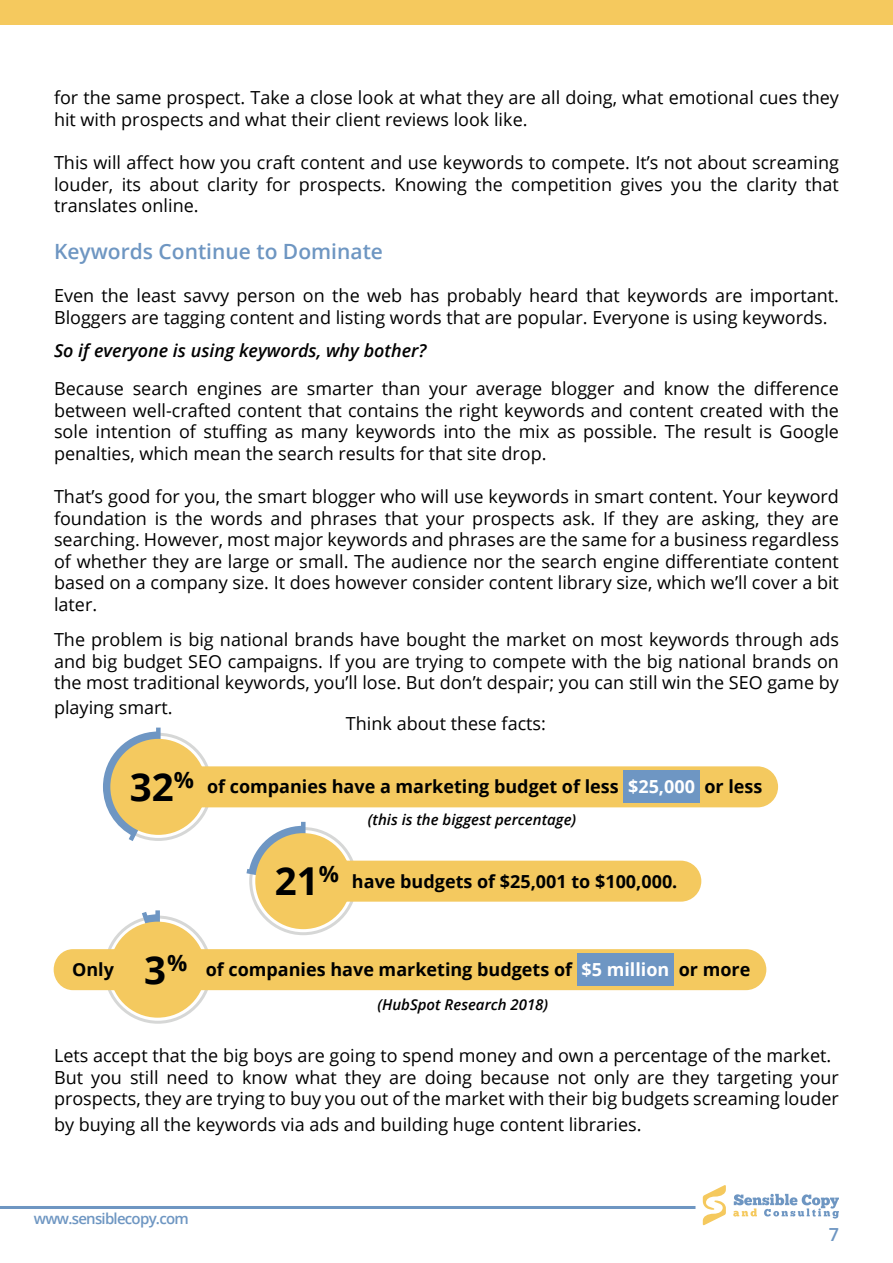
<style>
.page{position:relative;width:893px;height:1263px;background:#fff}
.page>*{position:absolute;margin:0;border:0;box-sizing:border-box;transform-origin:0 0}
.t1{font:600 21px "Open Sans";color:#6e96c2}
.t2{font:18px/21.6px "Open Sans";color:#000;text-align:justify}
.t3{font:700 18px "Open Sans";color:#000101}
.t4{font:700 18px "Open Sans";color:#000}
.t5{font:italic 600 18px "Open Sans";color:#000}
.t6{font:600 18px "Open Sans";color:#6e96c2}
.t7{font:italic 600 15px "Open Sans";color:#000101}
.t8{font:600 15px "Open Sans";letter-spacing:-.05em;color:#6e96c2}
.s1{font-size:38.55px}
.s2{color:#fff}
.s3{color:#000101}
.s4{font-size:38.55px;color:#000101}
</style>
<div class="page">
<div style="left:201px;top:766px;width:577px;height:41px;background:#f4c95f"></div>
<svg style="left:103px;top:731px;width:55px;height:110px"></svg>
<div style="left:156px;top:728px;width:5px;height:13px;background:#6e96c3"></div>
<div style="left:623px;top:771px;width:77px;height:32px;background:#6e96c3"></div>
<div style="left:110px;top:739px;width:96px;height:96px;background:#f4c95f;border-radius:50%"></div>
<div style="left:346px;top:861px;width:355px;height:41px;background:#f4c95f"></div>
<svg style="left:246px;top:826px;width:55px;height:55px"></svg>
<div style="left:301px;top:822px;width:5px;height:13px;background:#6e96c3"></div>
<div style="left:255px;top:833px;width:96px;height:96px;background:#f4c95f;border-radius:50%"></div>
<div style="left:54px;top:949px;width:712px;height:41px;background:#f4c95f;border-radius:20px"></div>
<svg style="left:138px;top:912px;width:17px;height:14px"></svg>
<div style="left:155px;top:910px;width:5px;height:13px;background:#6e96c3"></div>
<div style="left:110px;top:922px;width:96px;height:96px;background:#f4c95f;border-radius:50%"></div>
<div style="left:577px;top:954px;width:96px;height:32px;background:#6e96c3"></div>
<div style="left:0;top:0;width:893px;height:24px;background:#f5c95e"></div>
<hr style="left:0;top:1206px;width:695px;height:3px;background:#6e96c2">
<svg style="left:733px;top:1194px;width:106px;height:24px"></svg>
<svg style="left:703px;top:1185px;width:23px;height:40px"></svg>
<p class="t2" style="left:54px;top:86px;width:786px">for the same prospect. Take a close look at what they are all doing, what emotional cues they hit with prospects and what their client reviews look like.</p>
<p class="t2" style="left:54px;top:151px;width:786px">This will affect how you craft content and use keywords to compete. It’s not about screaming louder, its about clarity for prospects. Knowing the competition gives you the clarity that translates online.</p>
<p class="t1" style="left:54px;top:237px;width:330px">Keywords Continue to Dominate</p>
<p class="t2" style="left:54px;top:284px;width:786px">Even the least savvy person on the web has probably heard that keywords are important.<br>Bloggers are tagging content and listing words that are popular. Everyone is using keywords.</p>
<p class="t5" style="left:54px;top:338px;width:374px">So if everyone is using keywords, why bother?</p>
<p class="t2" style="left:54px;top:377px;width:786px">Because search engines are smarter than your average blogger and know the difference between well-crafted content that contains the right keywords and content created with the sole intention of stuffing as many keywords into the mix as possible. The result is Google penalties, which mean the search results for that site drop.</p>
<p class="t2" style="left:54px;top:485px;width:786px">That’s good for you, the smart blogger who will use keywords in smart content. Your keyword foundation is the words and phrases that your prospects ask. If they are asking, they are searching. However, most major keywords and phrases are the same for a business regardless of whether they are large or small. The audience nor the search engine differentiate content based on a company size. It does however consider content library size, which we’ll cover a bit later.</p>
<p class="t2" style="left:54px;top:628px;width:786px">The problem is big national brands have bought the market on most keywords through ads and big budget SEO campaigns. If you are trying to compete with the big national brands on the most traditional keywords, you’ll lose. But don’t despair; you can still win the SEO game by</p>
<p class="t2" style="left:54px;top:697px;width:120px">playing smart.</p>
<p class="t2" style="left:346px;top:712px;width:202px">Think about these facts:</p>
<p class="t3" style="left:130px;top:774px;width:634px"><span class="s1">32</span><sup>%</sup> of companies have a marketing budget of less <span class="s2">$25,000</span> or less</p>
<p class="t7" style="left:368px;top:809px;width:210px">(this is the biggest percentage)</p>
<p class="t3" style="left:275px;top:868px;width:404px"><span class="s1">21</span><sup>%</sup> have budgets of $25,001 to $100,000.</p>
<p class="t4" style="left:72px;top:957px;width:680px"><span class="s3">Only</span> <span class="s4">3</span><sup>%</sup> of companies have marketing budgets of <span class="s2">$5 million</span> or more</p>
<p class="t7" style="left:377px;top:995px;width:172px">(HubSpot Research 2018)</p>
<p class="t2" style="left:54px;top:1044px;width:786px;text-align:left">Lets accept that the big boys are going to spend money and own a percentage of the market.<br>But you still need to know what they are doing because not only are they targeting your prospects, they are trying to buy you out of the market with their big budgets screaming louder</p>
<p class="t2" style="left:54px;top:1113px;width:589px">by buying all the keywords via ads and building huge content libraries.</p>
<p class="t8" style="left:34px;top:1208px;width:156px">www.sensiblecopy.com</p>
<p class="t6" style="left:829px;top:1222px;width:12px">7</p>
</div>
